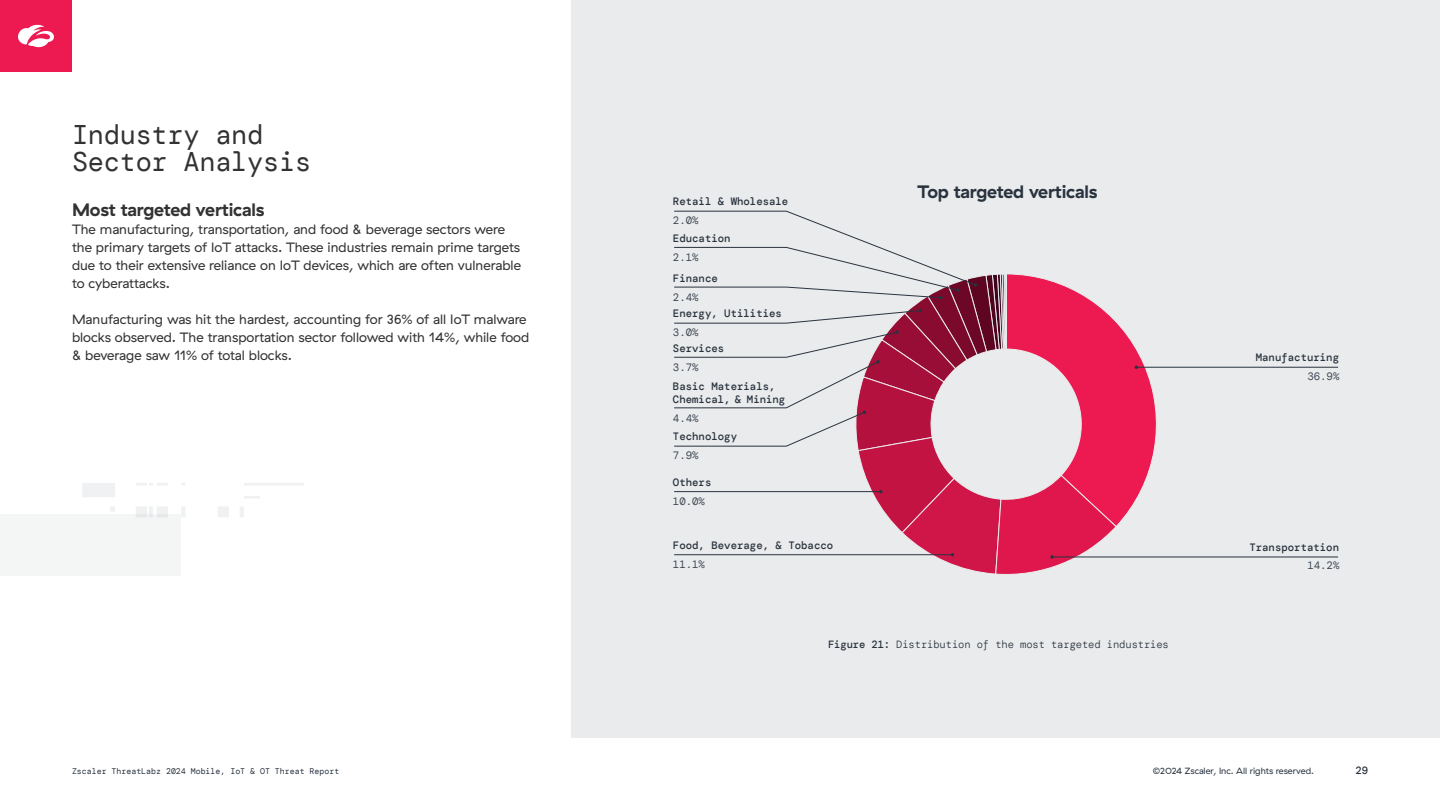
<style>
.page{position:relative;width:1440px;height:810px;background:#fff}
.page>*{position:absolute;margin:0;border:0;box-sizing:border-box;transform-origin:0 0}
.t1{font:27px/27px "DM Mono";letter-spacing:-.01em;color:#323232}
.t2{font:700 18px "GT Haptik ZS";letter-spacing:-.01em;color:#323232}
.t3{font:700 18px "GT Haptik ZS";letter-spacing:-.01em;color:#29333f}
.t4{font:13.5px/18px "GT Haptik ZS";color:#323232}
.t5{font:500 10.65px/12.8px "DM Mono";color:#29333f}
.t6{font:10.65px "DM Mono";color:#3e4854}
.t7{font:300 10.5px "DM Mono";letter-spacing:-.01em;color:#29333f}
.t8{font:500 10.5px "DM Mono";color:#29333f}
.t9{font:9px "GT Haptik ZS";color:#29333f}
.t10{font:8.25px "DM Mono";color:#29333f}
.s1{font-weight:500}
</style>
<div class="page">
<div style="left:572px;top:0;width:868px;height:738px;background:#eaebec"></div>
<hr style="left:1136px;top:367px;width:202px;height:1px;background:#29333f">
<hr style="left:1052px;top:557px;width:286px;height:1px;background:#29333f">
<svg style="left:674px;top:211px;width:494px;height:364px"></svg>
<svg style="left:82px;top:483px;width:222px;height:34px"></svg>
<div style="left:0;top:514px;width:181px;height:62px;background:#f4f5f5"></div>
<div style="left:0;top:0;width:72px;height:72px;background:#ed1951"></div>
<svg style="left:18px;top:24px;width:36px;height:24px"></svg>
<h1 class="t1" style="left:72px;top:121px;width:241px">Industry and<br>Sector Analysis</h1>
<h2 class="t2" style="left:72px;top:199px;width:194px">Most targeted verticals</h2>
<p class="t4" style="left:72px;top:220px;width:451px">The manufacturing, transportation, and food &amp; beverage sectors were the primary targets of IoT attacks. These industries remain prime targets due to their extensive reliance on IoT devices, which are often vulnerable to cyberattacks.</p>
<p class="t4" style="left:72px;top:310px;width:459px">Manufacturing was hit the hardest, accounting for 36% of all IoT malware blocks observed. The transportation sector followed with 14%, while food &amp; beverage saw 11% of total blocks.</p>
<p class="t5" style="left:673px;top:195px;width:117px">Retail &amp; Wholesale</p>
<p class="t6" style="left:673px;top:214px;width:27px">2.0%</p>
<p class="t5" style="left:673px;top:232px;width:59px">Education</p>
<p class="t6" style="left:673px;top:250px;width:27px">2.1%</p>
<p class="t5" style="left:673px;top:272px;width:46px">Finance</p>
<p class="t6" style="left:673px;top:291px;width:27px">2.4%</p>
<p class="t5" style="left:673px;top:307px;width:111px">Energy, Utilities</p>
<p class="t6" style="left:673px;top:326px;width:27px">3.0%</p>
<p class="t5" style="left:673px;top:342px;width:53px">Services</p>
<p class="t6" style="left:673px;top:361px;width:27px">3.7%</p>
<p class="t5" style="left:673px;top:380px;width:114px">Basic Materials,<br>Chemical, &amp; Mining</p>
<p class="t6" style="left:673px;top:411px;width:27px">4.4%</p>
<p class="t5" style="left:673px;top:430px;width:66px">Technology</p>
<p class="t6" style="left:673px;top:449px;width:27px">7.9%</p>
<p class="t5" style="left:673px;top:476px;width:40px">Others</p>
<p class="t6" style="left:673px;top:495px;width:34px">10.0%</p>
<p class="t5" style="left:673px;top:539px;width:162px">Food, Beverage, &amp; Tobacco</p>
<p class="t6" style="left:673px;top:558px;width:34px">11.1%</p>
<h2 class="t3" style="left:918px;top:181px;width:181px">Top targeted verticals</h2>
<p class="t7" style="left:828px;top:638px;width:342px"><span class="s1">Figure 21:</span> Distribution of the most targeted industries</p>
<p class="t5" style="left:1256px;top:351px;width:85px">Manufacturing</p>
<p class="t6" style="left:1307px;top:370px;width:34px">36.9%</p>
<p class="t5" style="left:1249px;top:541px;width:91px">Transportation</p>
<p class="t6" style="left:1307px;top:558px;width:34px">14.2%</p>
<p class="t10" style="left:72px;top:766px;width:269px">Zscaler ThreatLabz 2024 Mobile, IoT &amp; OT Threat Report</p>
<p class="t9" style="left:1153px;top:766px;width:163px">©2024 Zscaler, Inc. All rights reserved.</p>
<p class="t8" style="left:1355px;top:764px;width:14px">29</p>
</div>
